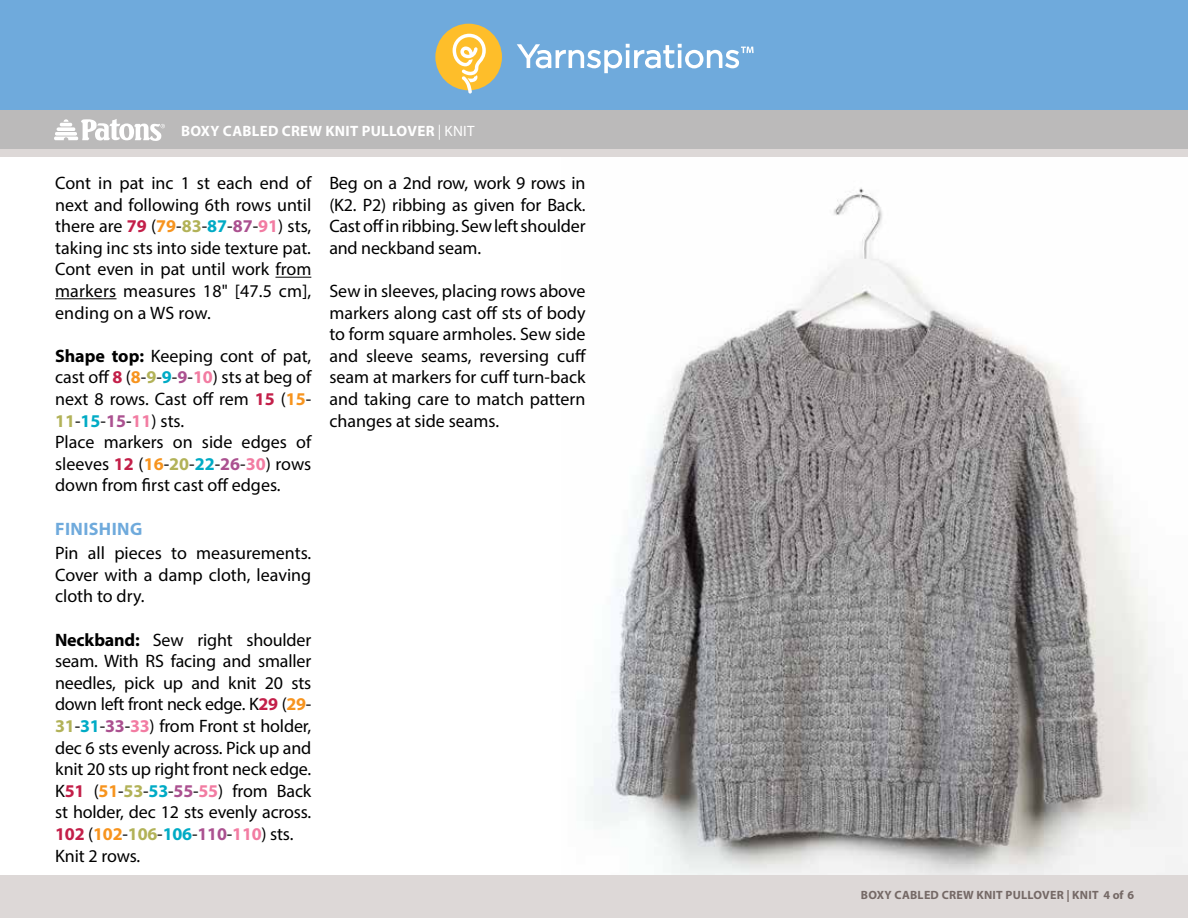
<style>
.page{position:relative;width:1188px;height:918px;background:#fff}
.page>*{position:absolute;margin:0;border:0;box-sizing:border-box;transform-origin:0 0}
.t1{font:18px/21.6px "Myriad Pro";letter-spacing:-.005em;color:#000;text-align:justify}
.t2{font:700 18px "Myriad Pro";letter-spacing:.02em;color:#6faadc}
.t3{font:700 15px "Myriad Pro";letter-spacing:.02em;color:#fff}
.t4{font:700 12px "Myriad Pro";letter-spacing:.02em;color:#756966}
.s1{font-weight:400}
.s2{font-weight:700;color:#c31f49}
.s3{font-weight:700;color:#f7941e}
.s4{font-weight:700;color:#b2b258}
.s5{font-weight:700;color:#00abc5}
.s6{font-weight:700;color:#ab5190}
.s7{font-weight:700;color:#f27ca2}
.s8{font-weight:700}
</style>
<div class="page">
<div style="left:0;top:875px;width:1188px;height:43px;background:#ddd8d7"></div>
<div style="left:0;top:149px;width:1188px;height:9px;background:#ddd8d7"></div>
<div style="left:0;top:0;width:1188px;height:111px;background:#6faadc"></div>
<div style="left:0;top:111px;width:1188px;height:38px;background:#bbbaba"></div>
<div style="left:435px;top:24px;width:67px;height:66px;background:#febe2a;border-radius:50%"></div>
<svg style="left:453px;top:34px;width:33px;height:60px"></svg>
<svg style="left:517px;top:44px;width:237px;height:29px"></svg>
<img style="left:585px;top:187px;width:603px;height:688px">
<svg style="left:54px;top:119px;width:111px;height:22px"></svg>
<hr style="left:275px;top:277px;width:36px;height:1px;background:#000">
<hr style="left:55px;top:298px;width:62px;height:1px;background:#000">
<p class="t3" style="left:181px;top:121px;width:295px">BOXY CABLED CREW KNIT PULLOVER <span class="s1">| KNIT</span></p>
<p class="t1" style="left:55px;top:172px;width:258px">Cont in pat inc 1 st each end of next and following 6th rows until there are <span class="s2">79</span> (<span class="s3">79</span>-<span class="s4">83</span>-<span class="s5">87</span>-<span class="s6">87</span>-<span class="s7">91</span>) sts, taking inc sts into side texture pat.<br>Cont even in pat until work from markers measures 18" [47.5 cm], ending on a WS row.</p>
<p class="t1" style="left:55px;top:345px;width:258px;text-align:left"><span class="s8">Shape top:</span> Keeping cont of pat, cast off <span class="s2">8</span> (<span class="s3">8</span>-<span class="s4">9</span>-<span class="s5">9</span>-<span class="s6">9</span>-<span class="s7">10</span>) sts at beg of next 8 rows. Cast off rem <span class="s2">15</span> (<span class="s3">15</span>-<br><span class="s4">11</span>-<span class="s5">15</span>-<span class="s6">15</span>-<span class="s7">11</span>) sts.<br>Place markers on side edges of sleeves <span class="s2">12</span> (<span class="s3">16</span>-<span class="s4">20</span>-<span class="s5">22</span>-<span class="s6">26</span>-<span class="s7">30</span>) rows down from first cast off edges.</p>
<p class="t2" style="left:55px;top:517px;width:88px">FINISHING</p>
<p class="t1" style="left:55px;top:542px;width:258px">Pin all pieces to measurements.<br>Cover with a damp cloth, leaving cloth to dry.</p>
<p class="t1" style="left:55px;top:628px;width:258px;text-align:left"><span class="s8">Neckband:</span> Sew right shoulder seam. With RS facing and smaller needles, pick up and knit 20 sts down left front neck edge. K<span class="s2">29</span> (<span class="s3">29</span>-<br><span class="s4">31</span>-<span class="s5">31</span>-<span class="s6">33</span>-<span class="s7">33</span>) from Front st holder, dec 6 sts evenly across. Pick up and knit 20 sts up right front neck edge.<br>K<span class="s2">51</span> (<span class="s3">51</span>-<span class="s4">53</span>-<span class="s5">53</span>-<span class="s6">55</span>-<span class="s7">55</span>) from Back st holder, dec 12 sts evenly across.<br><span class="s2">102</span> (<span class="s3">102</span>-<span class="s4">106</span>-<span class="s5">106</span>-<span class="s6">110</span>-<span class="s7">110</span>) sts.<br>Knit 2 rows.</p>
<p class="t1" style="left:329px;top:172px;width:258px">Beg on a 2nd row, work 9 rows in (K2. P2) ribbing as given for Back.<br>Cast off in ribbing. Sew left shoulder and neckband seam.</p>
<p class="t1" style="left:329px;top:280px;width:258px">Sew in sleeves, placing rows above markers along cast off sts of body to form square armholes. Sew side and sleeve seams, reversing cuff seam at markers for cuff turn-back and taking care to match pattern changes at side seams.</p>
<p class="t4" style="left:861px;top:887px;width:275px">BOXY CABLED CREW KNIT PULLOVER | KNIT 4 of 6</p>
</div>
